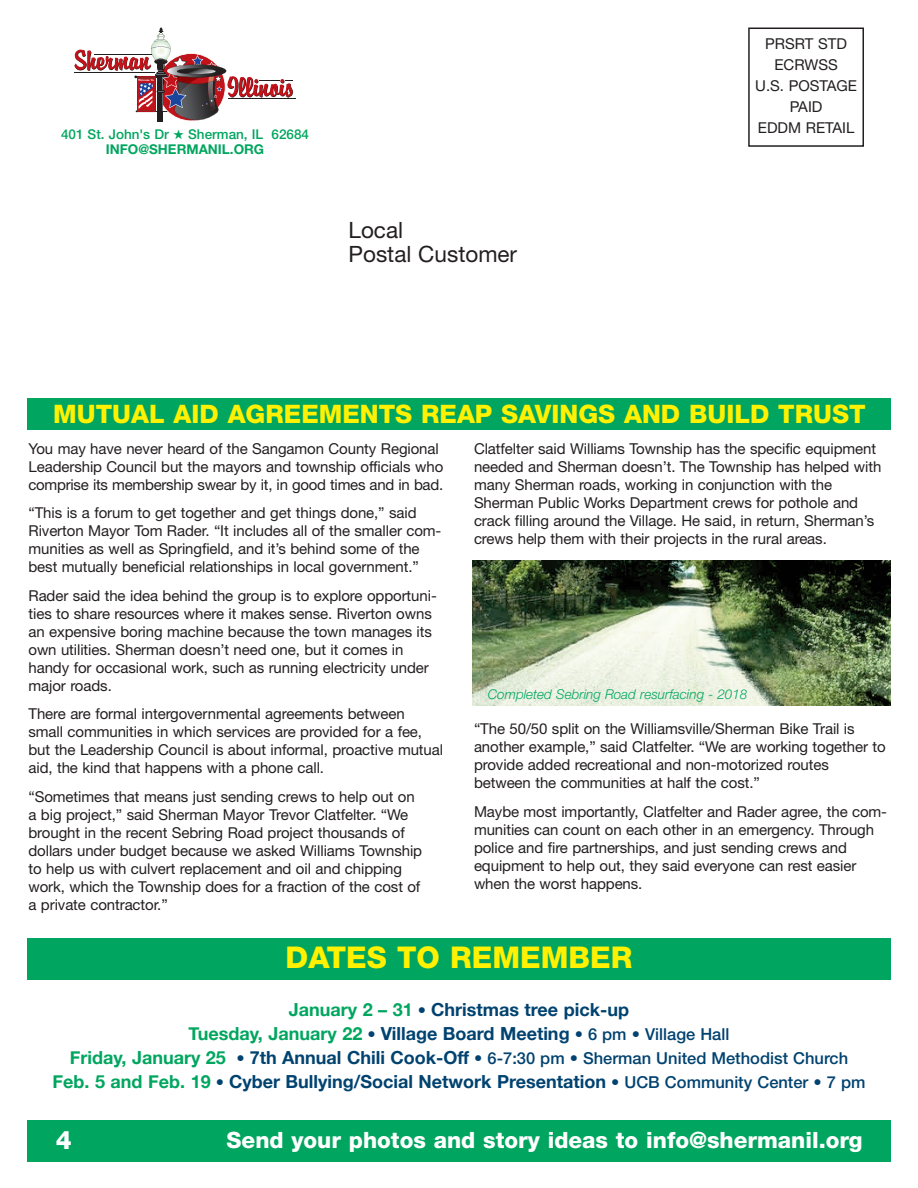
<style>
.page{position:relative;width:918px;height:1188px;background:#fff}
.page>*{position:absolute;margin:0;border:0;box-sizing:border-box;transform-origin:0 0}
.t1{font:800 30px "Helvetica Neue";color:#fff101}
.t2{font:800 25.5px "Helvetica Neue";color:#fff101}
.t3{font:800 25.5px "Helvetica Neue";color:#fff}
.t4{font:800 22.5px "Helvetica Neue";color:#fff}
.t5{font:22.5px/24px "Helvetica Neue";color:#231f20}
.t6{font:700 18px/24px "Helvetica Neue";color:#004270;text-align:center}
.t7{font:500 16.5px "Helvetica Neue";color:#004270}
.t8{font:15px/18px "Helvetica Neue";letter-spacing:-.005em;color:#231f20}
.t9{font:500 13.5px/15.6px "Helvetica Neue";color:#00a65f;text-align:center}
.t10{font:italic 300 13.5px "Helvetica Neue";color:#00a65f}
.t11{font:700 3px "Times";color:#fff;scale:1.04 1}
.s1{font-weight:700}
.s2{color:#00a65f}
.s3{font-weight:500;font-size:16.5px}
.s4{font-weight:700;font-size:18px;color:#00a65f}
.s5{font-weight:700;font-size:18px}
</style>
<div class="page">
<hr style="left:228px;top:99px;width:67px;height:1px;background:#231f20">
<svg style="left:75px;top:28px;width:218px;height:93px"></svg>
<div style="left:748px;top:28px;width:116px;height:119px;border:2px solid #231f20"></div>
<div style="left:27px;top:1120px;width:864px;height:42px;background:#00a65f"></div>
<div style="left:27px;top:398px;width:864px;height:32px;background:#00a65f"></div>
<div style="left:27px;top:938px;width:864px;height:42px;background:#00a65f"></div>
<img style="left:472px;top:560px;width:419px;height:146px">
<p class="t11" style="left:138px;top:78px;width:17px">Welcome To</p>
<p class="t9" style="left:61px;top:127px;width:250px">401 St. John's Dr ★ Sherman, IL 62684<br><span class="s1">INFO@SHERMANIL.ORG</span></p>
<h3 class="t5" style="left:349px;top:220px;width:170px">Local<br>Postal Customer</h3>
<p class="t8" style="left:755px;top:35px;width:103px;line-height:21px;text-align:center">PRSRT STD<br>ECRWSS<br>U.S. POSTAGE<br>PAID<br>EDDM RETAIL</p>
<h2 class="t2" style="left:53px;top:405px;width:814px">MUTUAL AID AGREEMENTS REAP SAVINGS AND BUILD TRUST</h2>
<p class="t8" style="left:474px;top:441px;width:409px">Clatfelter said Williams Township has the specific equipment needed and Sherman doesn’t. The Township has helped with many Sherman roads, working in conjunction with the Sherman Public Works Department crews for pothole and crack filling around the Village. He said, in return, Sherman’s crews help them with their projects in the rural areas.</p>
<p class="t8" style="left:29px;top:441px;width:416px">You may have never heard of the Sangamon County Regional<br>Leadership Council but the mayors and township officials who comprise its membership swear by it, in good times and in bad.</p>
<p class="t8" style="left:29px;top:505px;width:414px">“This is a forum to get together and get things done,” said Riverton Mayor Tom Rader. “It includes all of the smaller com&shy;munities as well as Springfield, and it’s behind some of the best mutually beneficial relationships in local government.”</p>
<p class="t8" style="left:29px;top:588px;width:410px">Rader said the idea behind the group is to explore opportuni&shy;ties to share resources where it makes sense. Riverton owns an expensive boring machine because the town manages its own utilities. Sherman doesn’t need one, but it comes in handy for occasional work, such as running electricity under major roads.</p>
<p class="t8" style="left:29px;top:706px;width:416px">There are formal intergovernmental agreements between<br>small communities in which services are provided for a fee, but the Leadership Council is about informal, proactive mutual aid, the kind that happens with a phone call.</p>
<p class="t8" style="left:29px;top:789px;width:395px">“Sometimes that means just sending crews to help out on a big project,” said Sherman Mayor Trevor Clatfelter. “We brought in the recent Sebring Road project thousands of dollars under budget because we asked Williams Township to help us with culvert replacement and oil and chipping work, which the Township does for a fraction of the cost of a private contractor.”</p>
<p class="t10" style="left:488px;top:689px;width:261px">Completed Sebring Road resurfacing - 2018</p>
<p class="t8" style="left:474px;top:721px;width:413px">“The 50/50 split on the Williamsville/Sherman Bike Trail is another example,” said Clatfelter. “We are working together to provide added recreational and non-motorized routes between the communities at half the cost.”</p>
<p class="t8" style="left:474px;top:804px;width:415px">Maybe most importantly, Clatfelter and Rader agree, the com&shy;munities can count on each other in an emergency. Through police and fire partnerships, and just sending crews and equipment to help out, they said everyone can rest easier when the worst happens.</p>
<h1 class="t1" style="left:286px;top:947px;width:348px">DATES TO REMEMBER</h1>
<p class="t6" style="left:189px;top:997px;width:542px"><span class="s2">January 2 – 31</span> <span class="s3">•</span> Christmas tree pick-up<br><span class="s2">Tuesday, January 22</span> <span class="s3">•</span> Village Board Meeting <span class="s3">• 6 pm • Village Hall</span></p>
<p class="t7" style="left:70px;top:1052px;width:780px"><span class="s4">Friday, January 25</span> • <span class="s5">7th Annual Chili Cook-Off</span> • 6-7:30 pm • Sherman United Methodist Church</p>
<p class="t6" style="left:53px;top:1069px;width:814px"><span class="s2">Feb. 5 and Feb. 19</span> <span class="s3">•</span> Cyber Bullying/Social Network Presentation <span class="s3">• UCB Community Center • 7 pm</span></p>
<h2 class="t3" style="left:56px;top:1131px;width:18px">4</h2>
<h3 class="t4" style="left:227px;top:1132px;width:637px">Send your photos and story ideas to info@shermanil.org</h3>
</div>
